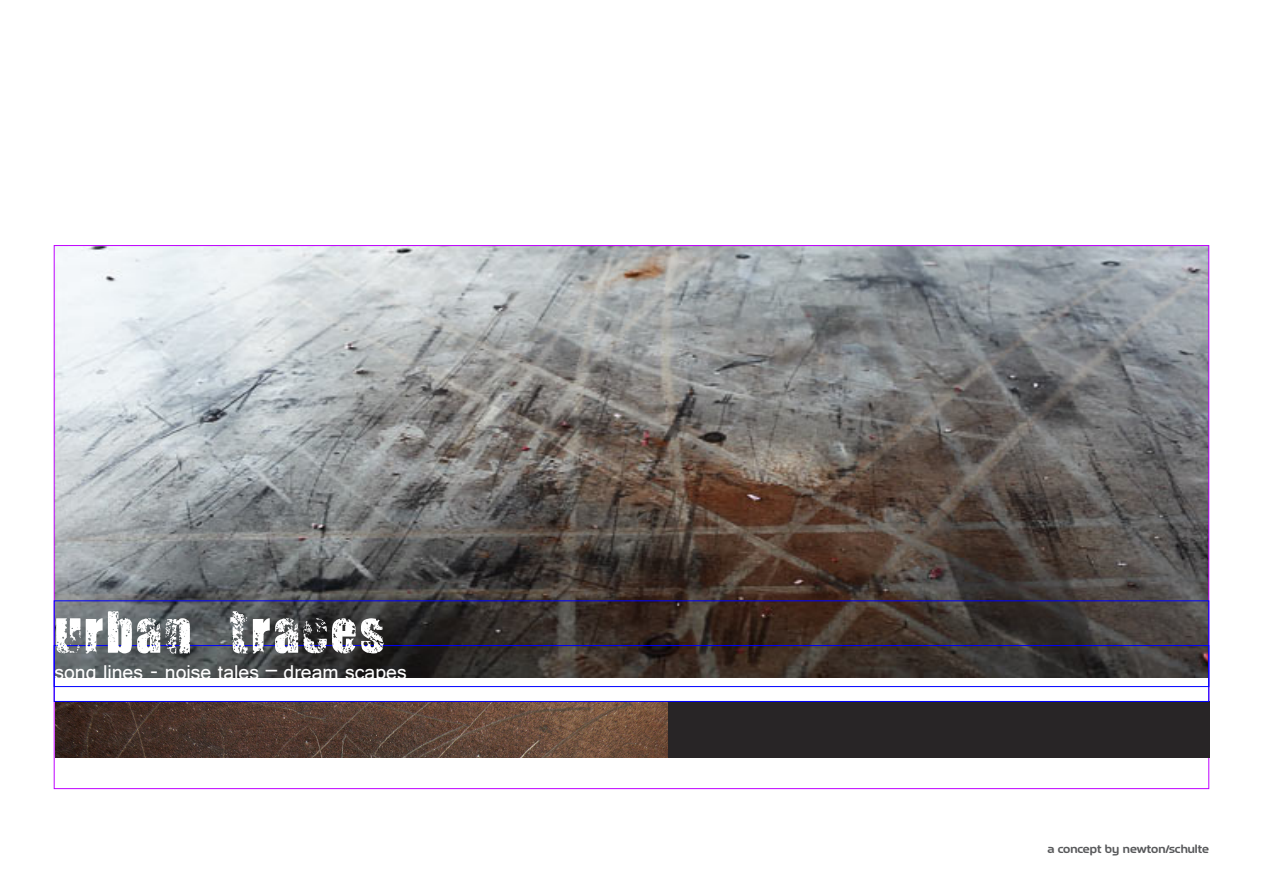
<style>
.page{position:relative;width:1263px;height:893px;background:#fff}
.page>*{position:absolute;margin:0;border:0;box-sizing:border-box;transform-origin:0 0}
.t1{font:72px "Thirsty for Souls";color:#fff}
.t2{font:21px "Gautami";color:#fff}
.t3{font:700 15px "September";color:#57585a}
</style>
<div class="page">
<img style="left:56px;top:247px;width:1151px;height:430px">
<div style="left:55px;top:702px;width:1155px;height:56px;background:#282526"></div>
<img style="left:55px;top:702px;width:612px;height:56px">
<div style="left:54px;top:645px;width:1155px;height:57px;border:1px solid #00f"></div>
<div style="left:54px;top:601px;width:1155px;height:86px;border:1px solid #00f"></div>
<p class="t1" style="left:54px;top:590px;width:334px">urban traces</p>
<p class="t2" style="left:54px;top:659px;width:354px">song lines - noise tales – dream scapes</p>
<p class="t3" style="left:1047px;top:841px;width:163px">a concept by newton/schulte</p>
</div>
